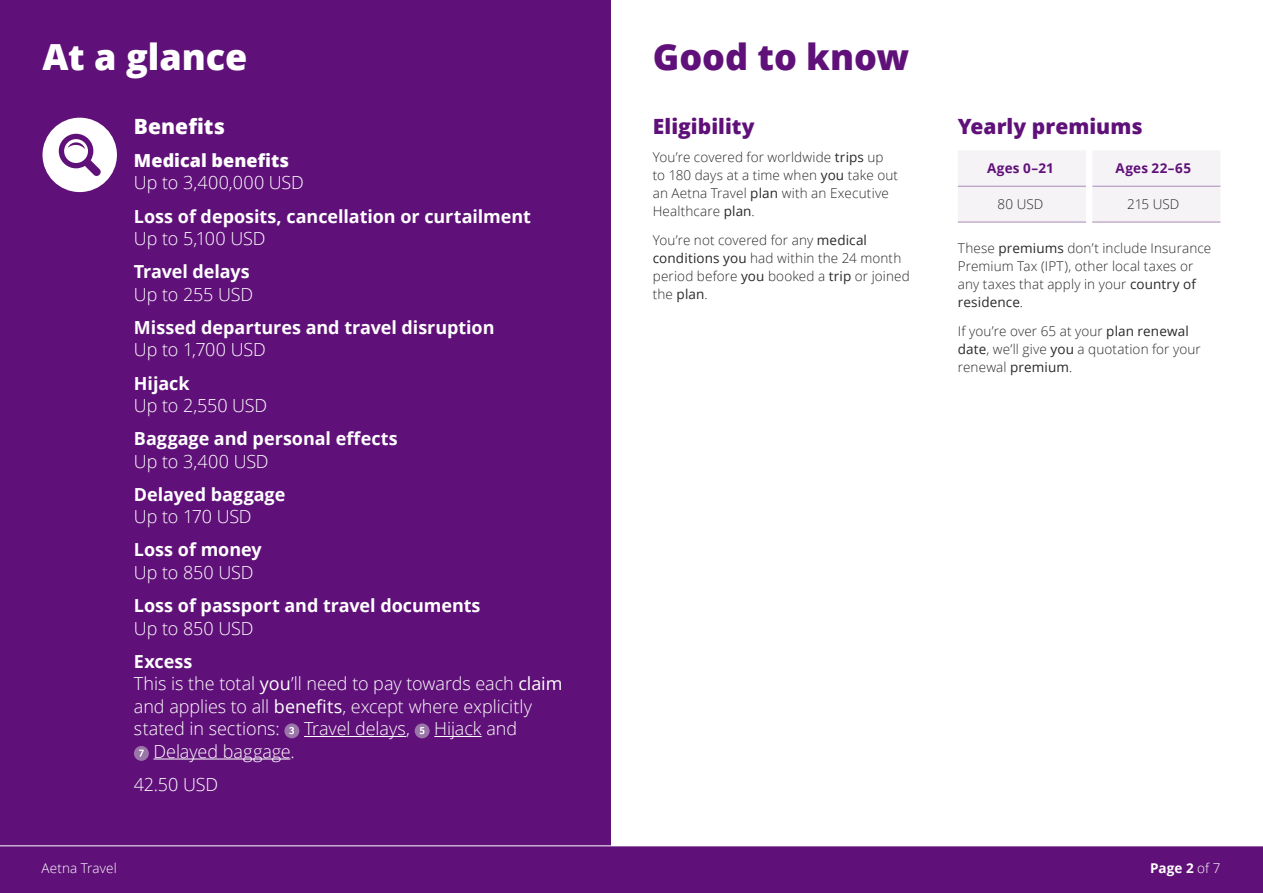
<style>
.page{position:relative;width:1263px;height:893px;background:#fff}
.page>*{position:absolute;margin:0;border:0;box-sizing:border-box;transform-origin:0 0}
.t1{font:800 36px "Open Sans";letter-spacing:-.005em;color:#601179}
.t2{font:800 36px "Open Sans";letter-spacing:-.005em;color:#fff}
.t3{font:800 21px "Open Sans";color:#601179}
.t4{font:800 21px "Open Sans";letter-spacing:.005em;color:#fff}
.t5{font:300 18px/22.5px "Open Sans";letter-spacing:-.005em;color:#fff}
.t6{font:700 18px "Open Sans";letter-spacing:-.005em;color:#fff}
.t7{font:800 18px "Open Sans";letter-spacing:.005em;color:#fff}
.t8{font:300 13.5px/18px "Open Sans";letter-spacing:.01em;color:#292929}
.t9{font:700 13.5px "Open Sans";letter-spacing:.02em;color:#601179}
.t10{font:300 13.5px "Open Sans";letter-spacing:.01em;color:#fff}
.t11{font:700 13.5px "Open Sans";color:#fff}
.s1{font-weight:700}
.s2{font-weight:400}
.s3{font-weight:300}
</style>
<div class="page">
<div style="left:0;top:846px;width:1263px;height:47px;background:#601179"></div>
<div style="left:0;top:0;width:610px;height:852px;background:#601179"></div>
<hr style="left:304px;top:736px;width:102px;height:1px;background:#fff">
<hr style="left:434px;top:736px;width:48px;height:1px;background:#fff">
<hr style="left:153px;top:758px;width:137px;height:1px;background:#fff">
<div style="left:284px;top:723px;width:15px;height:15px;background:#9a76a9;border-radius:50%"></div>
<svg style="left:289px;top:727px;width:5px;height:7px"></svg>
<div style="left:415px;top:723px;width:15px;height:15px;background:#9a76a9;border-radius:50%"></div>
<svg style="left:420px;top:727px;width:4px;height:7px"></svg>
<div style="left:134px;top:746px;width:15px;height:15px;background:#9a76a9;border-radius:50%"></div>
<svg style="left:139px;top:750px;width:5px;height:6px"></svg>
<svg style="left:43px;top:118px;width:74px;height:74px"></svg>
<div style="left:958px;top:151px;width:262px;height:71px;background:#f6f3f7"></div>
<hr style="left:958px;top:186px;width:128px;height:1px;background:#a98ab6">
<hr style="left:958px;top:222px;width:131px;height:1px;background:#a98ab6">
<hr style="left:1092px;top:186px;width:128px;height:1px;background:#a98ab6">
<hr style="left:1089px;top:222px;width:131px;height:1px;background:#a98ab6">
<div style="left:1086px;top:145px;width:6px;height:85px;background:#fff"></div>
<hr style="left:0;top:845px;width:1263px;height:1px;background:#fff">
<h1 class="t2" style="left:43px;top:30px;width:206px">At a glance</h1>
<h2 class="t4" style="left:134px;top:110px;width:92px">Benefits</h2>
<h3 class="t7" style="left:134px;top:147px;width:157px">Medical benefits</h3>
<h3 class="t5" style="left:134px;top:171px;width:171px">Up to 3,400,000 USD</h3>
<h3 class="t6" style="left:134px;top:203px;width:398px">Loss of deposits, cancellation or curtailment</h3>
<h3 class="t5" style="left:134px;top:227px;width:133px">Up to 5,100 USD</h3>
<h3 class="t6" style="left:134px;top:259px;width:117px">Travel delays</h3>
<h3 class="t5" style="left:134px;top:282px;width:121px">Up to 255 USD</h3>
<h3 class="t6" style="left:134px;top:315px;width:362px">Missed departures and travel disruption</h3>
<h3 class="t5" style="left:134px;top:338px;width:133px">Up to 1,700 USD</h3>
<h3 class="t6" style="left:134px;top:370px;width:57px">Hijack</h3>
<h3 class="t5" style="left:134px;top:394px;width:135px">Up to 2,550 USD</h3>
<h3 class="t6" style="left:134px;top:426px;width:265px">Baggage and personal effects</h3>
<h3 class="t5" style="left:134px;top:449px;width:136px">Up to 3,400 USD</h3>
<h3 class="t6" style="left:134px;top:482px;width:153px">Delayed baggage</h3>
<h3 class="t5" style="left:134px;top:505px;width:119px">Up to 170 USD</h3>
<h3 class="t6" style="left:134px;top:537px;width:129px">Loss of money</h3>
<h3 class="t5" style="left:134px;top:561px;width:121px">Up to 850 USD</h3>
<h3 class="t6" style="left:134px;top:593px;width:348px">Loss of passport and travel documents</h3>
<h3 class="t5" style="left:134px;top:616px;width:121px">Up to 850 USD</h3>
<h3 class="t5" style="left:134px;top:649px;width:430px"><span class="s1">Excess<br></span>This is the total <span class="s2">you</span>’ll need to pay towards each <span class="s2">claim </span>and applies to all <span class="s2">benefits</span>, except where explicitly stated in sections:</h3>
<h3 class="t5" style="left:304px;top:717px;width:108px">Travel delays,</h3>
<h3 class="t5" style="left:434px;top:717px;width:84px">Hijack and</h3>
<h3 class="t5" style="left:134px;top:734px;width:162px;line-height:33.2px;text-indent:20px">Delayed baggage.<br>42.50 USD</h3>
<h1 class="t1" style="left:653px;top:30px;width:258px">Good to know</h1>
<h2 class="t3" style="left:653px;top:110px;width:103px">Eligibility</h2>
<p class="t8" style="left:653px;top:148px;width:247px">You’re covered for worldwide <span class="s2">trips</span> up to 180 days at a time when <span class="s2">you</span> take out an Aetna Travel <span class="s2">plan</span> with an Executive<br>Healthcare <span class="s2">plan</span>.</p>
<p class="t8" style="left:653px;top:231px;width:259px">You’re not covered for any <span class="s2">medical conditions you</span> had within the 24 month period before <span class="s2">you</span> booked a <span class="s2">trip</span> or joined the <span class="s2">plan</span>.</p>
<h2 class="t3" style="left:958px;top:110px;width:186px">Yearly premiums</h2>
<p class="t9" style="left:987px;top:159px;width:68px">Ages 0–21</p>
<p class="t9" style="left:1115px;top:159px;width:77px">Ages 22–65</p>
<p class="t8" style="left:998px;top:195px;width:47px">80 USD</p>
<p class="t8" style="left:1127px;top:195px;width:54px">215 USD</p>
<p class="t8" style="left:958px;top:239px;width:255px">These <span class="s2">premiums</span> don’t include Insurance<br>Premium Tax (IPT), other local taxes or any taxes that apply in your <span class="s2">country of residence</span>.</p>
<p class="t8" style="left:958px;top:322px;width:244px">If you’re over 65 at your <span class="s2">plan renewal date</span>, we’ll give <span class="s2">you</span> a quotation for your renewal <span class="s2">premium</span>.</p>
<p class="t10" style="left:42px;top:858px;width:77px">Aetna Travel</p>
<p class="t11" style="left:1150px;top:858px;width:72px">Page 2 <span class="s3">of 7</span></p>
</div>
